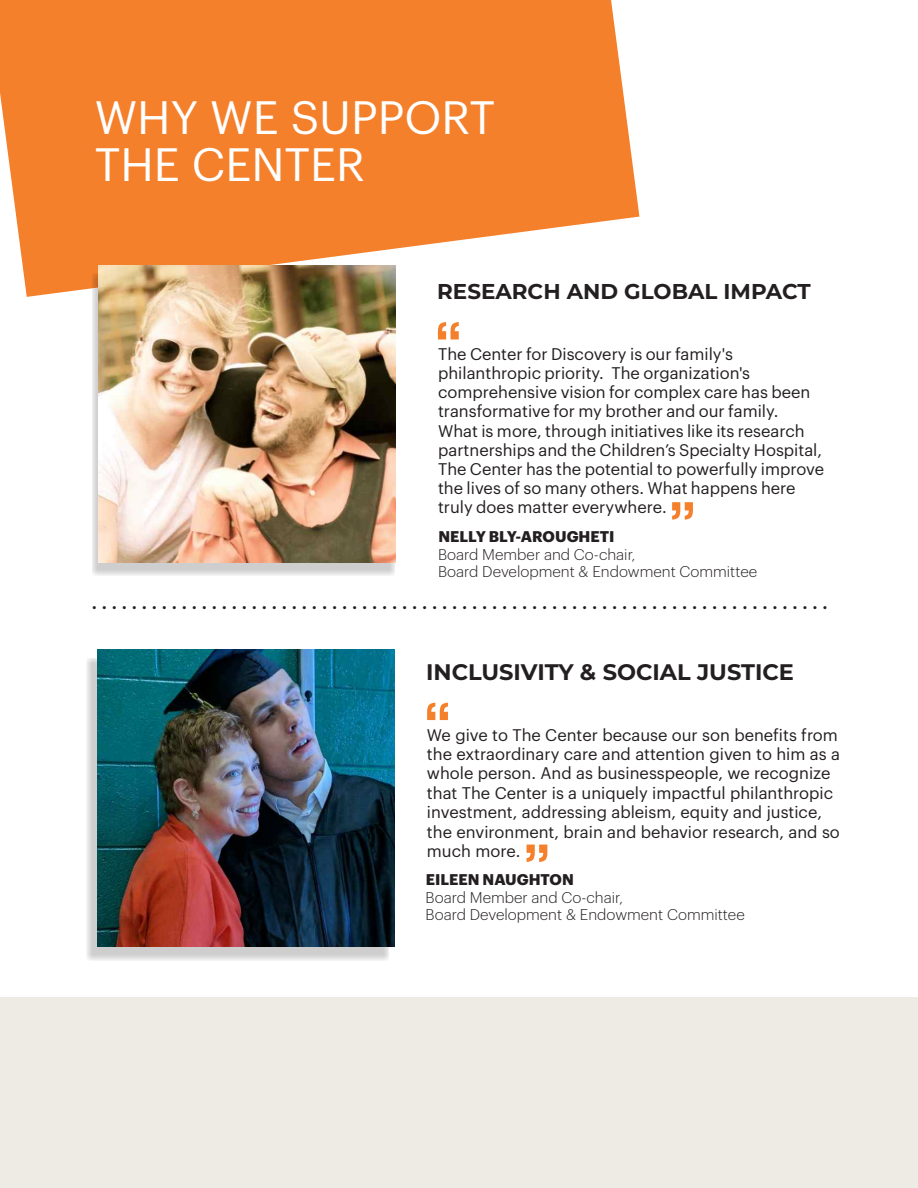
<style>
.page{position:relative;width:918px;height:1188px;background:#fff}
.page>*{position:absolute;margin:0;border:0;box-sizing:border-box;transform-origin:0 0}
.t1{font:700 50.4px "Rockwell";color:#f5802b}
.t2{font:45.75px/47px "Graphik";color:#fff}
.t3{font:300 36px "Montserrat";color:#231f20}
.t4{font:700 22.5px "Montserrat";color:#231f20}
.t5{font:700 21.45px "Montserrat";color:#231f20}
.t6{font:16.5px/19px "Graphik";color:#231f20}
.t7{font:300 15.15px/17.4px "Graphik";color:#231f20}
.t8{font:700 15.15px "Graphik";color:#231f20}
</style>
<div class="page">
<div style="left:0;top:997px;width:918px;height:191px;background:#eeebe4"></div>
<svg style="left:0;top:0;width:639px;height:297px;background:#f68f45"></svg>
<div style="left:92px;top:273px;width:303px;height:303px;background:#231f20;opacity:.22"></div>
<img style="left:98px;top:265px;width:297px;height:297px">
<div style="left:86px;top:658px;width:303px;height:303px;background:#231f20;opacity:.22"></div>
<img style="left:98px;top:649px;width:297px;height:297px">
<h2 class="t2" style="left:95px;top:96px;width:402px">WHY WE SUPPORT<br>THE CENTER</h2>
<h3 class="t5" style="left:437px;top:278px;width:375px">RESEARCH AND GLOBAL IMPACT</h3>
<h1 class="t1" style="left:433px;top:322px;width:31px">“</h1>
<p class="t6" style="left:438px;top:345px;width:388px">The Center for Discovery is our family's philanthropic priority. The organization's comprehensive vision for complex care has been transformative for my brother and our family.<br>What is more, through initiatives like its research partnerships and the Children’s Specialty Hospital, The Center has the potential to powerfully improve the lives of so many others. What happens here truly does matter everywhere.</p>
<h1 class="t1" style="left:698px;top:520px;width:31px;rotate:-180deg">“</h1>
<p class="t8" style="left:438px;top:530px;width:178px">NELLY BLY-AROUGHETI</p>
<p class="t7" style="left:438px;top:546px;width:321px">Board Member and Co-chair,<br>Board Development &amp; Endowment Committee</p>
<h3 class="t3" style="left:91px;top:574px;width:739px">..........................................................................</h3>
<h3 class="t4" style="left:426px;top:658px;width:369px">INCLUSIVITY &amp; SOCIAL JUSTICE</h3>
<h1 class="t1" style="left:423px;top:702px;width:31px">“</h1>
<p class="t6" style="left:427px;top:726px;width:414px">We give to The Center because our son benefits from the extraordinary care and attention given to him as a whole person. And as businesspeople, we recognize that The Center is a uniquely impactful philanthropic investment, addressing ableism, equity and justice, the environment, brain and behavior research, and so much more.</p>
<h1 class="t1" style="left:552px;top:862px;width:31px;rotate:-180deg">“</h1>
<p class="t8" style="left:426px;top:873px;width:149px">EILEEN NAUGHTON</p>
<p class="t7" style="left:426px;top:889px;width:321px">Board Member and Co-chair,<br>Board Development &amp; Endowment Committee</p>
</div>
